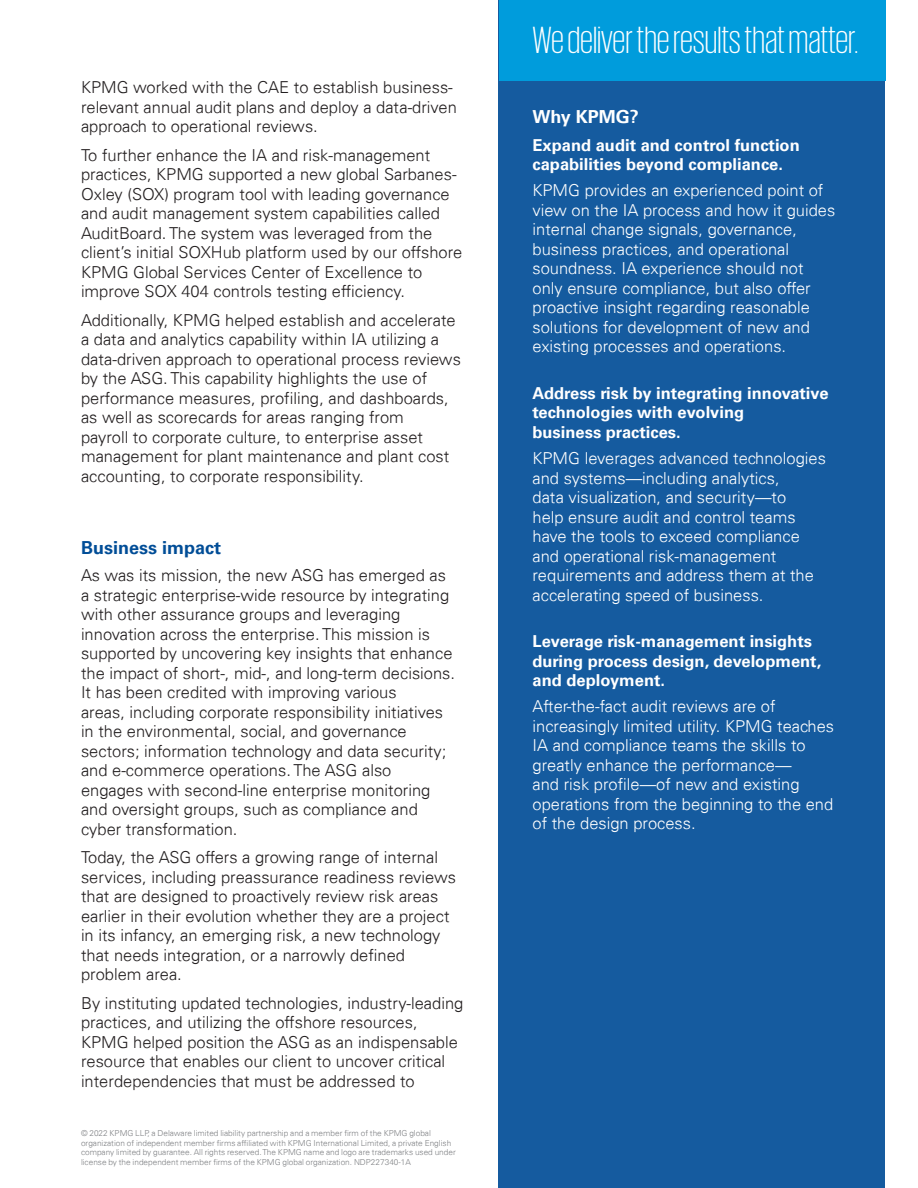
<style>
.page{position:relative;width:918px;height:1188px;background:#fff}
.page>*{position:absolute;margin:0;border:0;box-sizing:border-box;transform-origin:0 0}
.t1{font:300 38.7px "KPMG";color:#fff}
.t2{font:700 18px "Univers 65";color:#014d97}
.t3{font:700 18px "Univers 65";color:#fff}
.t4{font:300 16.5px/19.5px "Univers 45";color:#231f20}
.t5{font:300 16.5px/19.5px "Univers 45";color:#fff}
.t6{font:700 16.5px/19.5px "Univers 65";color:#fff}
.t7{font:300 8.25px/9.8px "Univers 45";color:#808285}
</style>
<div class="page">
<div style="left:499px;top:0;width:386px;height:1188px;background:#155b9f"></div>
<div style="left:499px;top:0;width:386px;height:81px;background:#009cdc"></div>
<p class="t4" style="left:81px;top:78px;width:377px">KPMG worked with the CAE to establish business&shy;relevant annual audit plans and deploy a data-driven approach to operational reviews.</p>
<p class="t4" style="left:81px;top:145px;width:383px">To further enhance the IA and risk-management practices, KPMG supported a new global Sarbanes-Oxley (SOX) program tool with leading governance and audit management system capabilities called AuditBoard. The system was leveraged from the client’s initial SOXHub platform used by our offshore KPMG Global Services Center of Excellence to improve SOX 404 controls testing efficiency.</p>
<p class="t4" style="left:81px;top:310px;width:381px">Additionally, KPMG helped establish and accelerate a data and analytics capability within IA utilizing a data-driven approach to operational process reviews by the ASG. This capability highlights the use of performance measures, profiling, and dashboards, as well as scorecards for areas ranging from<br>payroll to corporate culture, to enterprise asset management for plant maintenance and plant cost accounting, to corporate responsibility.</p>
<p class="t2" style="left:81px;top:538px;width:142px">Business impact</p>
<p class="t4" style="left:81px;top:566px;width:376px">As was its mission, the new ASG has emerged as a strategic enterprise-wide resource by integrating with other assurance groups and leveraging innovation across the enterprise. This mission is supported by uncovering key insights that enhance the impact of short-, mid-, and long-term decisions.<br>It has been credited with improving various<br>areas, including corporate responsibility initiatives in the environmental, social, and governance sectors; information technology and data security; and e-commerce operations. The ASG also engages with second-line enterprise monitoring and oversight groups, such as compliance and cyber transformation.</p>
<p class="t4" style="left:81px;top:848px;width:377px">Today, the ASG offers a growing range of internal services, including preassurance readiness reviews that are designed to proactively review risk areas earlier in their evolution whether they are a project in its infancy, an emerging risk, a new technology that needs integration, or a narrowly defined problem area.</p>
<p class="t4" style="left:81px;top:993px;width:384px">By instituting updated technologies, industry-leading practices, and utilizing the offshore resources, KPMG helped position the ASG as an indispensable resource that enables our client to uncover critical interdependencies that must be addressed to</p>
<p class="t7" style="left:81px;top:1128px;width:376px">© 2022 KPMG LLP, a Delaware limited liability partnership and a member firm of the KPMG global organization of independent member firms affiliated with KPMG International Limited, a private English company limited by guarantee. All rights reserved. The KPMG name and logo are trademarks used under license by the independent member firms of the KPMG global organization. NDP227340-1A</p>
<h1 class="t1" style="left:532px;top:21px;width:328px">We deliver the results that matter.</h1>
<p class="t3" style="left:532px;top:106px;width:108px">Why KPMG?</p>
<p class="t6" style="left:532px;top:135px;width:269px">Expand audit and control function capabilities beyond compliance.</p>
<p class="t5" style="left:532px;top:181px;width:304px">KPMG provides an experienced point of view on the IA process and how it guides internal change signals, governance, business practices, and operational soundness. IA experience should not only ensure compliance, but also offer proactive insight regarding reasonable solutions for development of new and existing processes and operations.</p>
<p class="t6" style="left:532px;top:383px;width:298px">Address risk by integrating innovative technologies with evolving<br>business practices.</p>
<p class="t5" style="left:532px;top:449px;width:295px">KPMG leverages advanced technologies and systems—including analytics,<br>data visualization, and security—to<br>help ensure audit and control teams have the tools to exceed compliance and operational risk-management requirements and address them at the accelerating speed of business.</p>
<p class="t6" style="left:532px;top:632px;width:290px">Leverage risk-management insights during process design, development, and deployment.</p>
<p class="t5" style="left:532px;top:697px;width:303px">After-the-fact audit reviews are of increasingly limited utility. KPMG teaches IA and compliance teams the skills to greatly enhance the performance—<br>and risk profile—of new and existing operations from the beginning to the end of the design process.</p>
</div>
